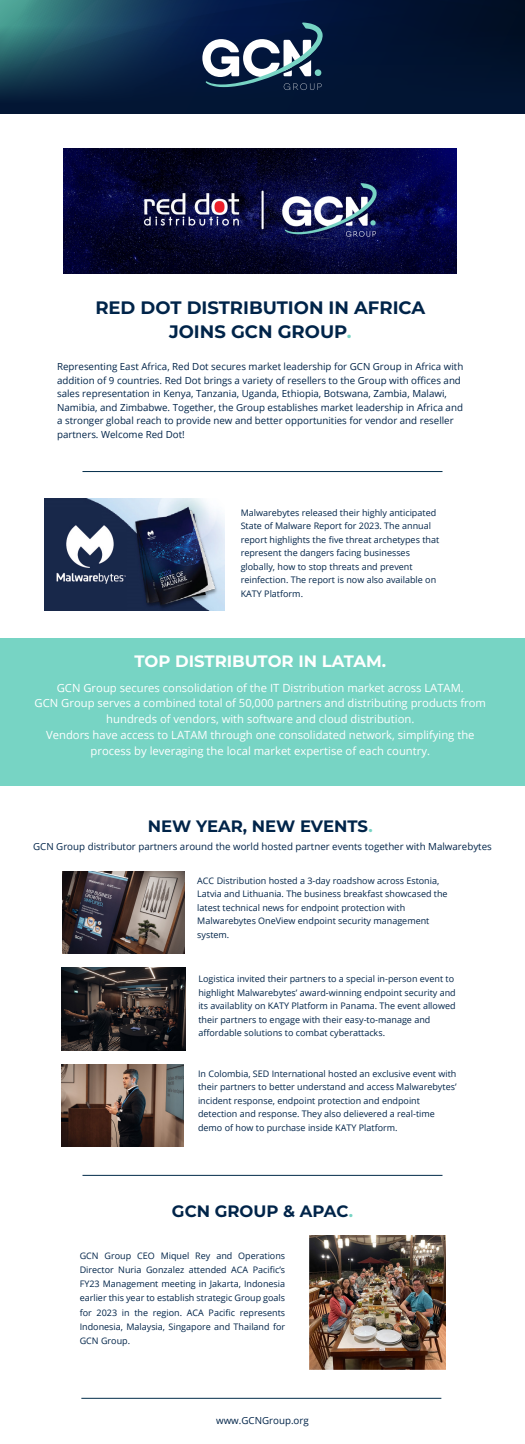
<style>
.page{position:relative;width:525px;height:1444px;background:#fff}
.page>*{position:absolute;margin:0;border:0;box-sizing:border-box;transform-origin:0 0}
.t1{font:700 18px/24px "Montserrat";color:#002449;text-align:center}
.t2{font:700 16.5px "Montserrat";color:#002449}
.t3{font:700 16.5px "Montserrat";color:#fff}
.t4{font:11.25px/15.8px "Open Sans";color:#fff;text-align:center}
.t5{font:9.75px/13.5px "Open Sans";color:#002449}
.t6{font:9px/13.5px "Open Sans";color:#002449}
.s1{color:#77d4c4}
</style>
<div class="page">
<svg style="left:0;top:0;width:525px;height:18px;background:#10304c"></svg>
<svg style="left:0;top:18px;width:525px;height:95px;background:#08223e"></svg>
<svg style="left:202px;top:23px;width:121px;height:67px"></svg>
<div style="left:0;top:638px;width:525px;height:147px;background:#77d4c4"></div>
<img style="left:45px;top:498px;width:179px;height:113px">
<img style="left:64px;top:149px;width:393px;height:124px">
<img style="left:62px;top:871px;width:123px;height:82px">
<img style="left:61px;top:967px;width:125px;height:83px">
<img style="left:62px;top:1064px;width:122px;height:82px">
<hr style="left:82px;top:1175px;width:360px;height:1px;background:#002b49">
<hr style="left:82px;top:471px;width:360px;height:1px;background:#002b49">
<hr style="left:81px;top:1397px;width:360px;height:1px;background:#002b49">
<img style="left:310px;top:1235px;width:135px;height:133px">
<h1 class="t1" style="left:95px;top:295px;width:331px">RED DOT DISTRIBUTION IN AFRICA<br>JOINS GCN GROUP<span class="s1">.</span></h1>
<p class="t5" style="left:57px;top:360px;width:408px">Representing East Africa, Red Dot secures market leadership for GCN Group in Africa with addition of 9 countries. Red Dot brings a variety of resellers to the Group with offices and sales representation in Kenya, Tanzania, Uganda, Ethiopia, Botswana, Zambia, Malawi, Namibia, and Zimbabwe. Together, the Group establishes market leadership in Africa and a stronger global reach to provide new and better opportunities for vendor and reseller partners. Welcome Red Dot!</p>
<p class="t6" style="left:241px;top:505px;width:200px">Malwarebytes released their highly anticipated State of Malware Report for 2023. The annual report highlights the five threat archetypes that represent the dangers facing businesses globally, how to stop threats and prevent reinfection. The report is now also available on KATY Platform.</p>
<h2 class="t3" style="left:134px;top:649px;width:253px">TOP DISTRIBUTOR IN LATAM.</h2>
<p class="t4" style="left:35px;top:679px;width:453px">GCN Group secures consolidation of the IT Distribution market across LATAM.<br>GCN Group serves a combined total of 50,000 partners and distributing products from hundreds of vendors, with software and cloud distribution.<br>Vendors have access to LATAM through one consolidated network, simplifying the process by leveraging the local market expertise of each country.</p>
<h2 class="t2" style="left:148px;top:814px;width:226px">NEW YEAR, NEW EVENTS<span class="s1">.</span></h2>
<p class="t5" style="left:33px;top:839px;width:460px">GCN Group distributor partners around the world hosted partner events together with Malwarebytes</p>
<p class="t6" style="left:197px;top:873px;width:252px">ACC Distribution hosted a 3-day roadshow across Estonia, Latvia and Lithuania. The business breakfast showcased the latest technical news for endpoint protection with Malwarebytes OneView endpoint security management system.</p>
<p class="t6" style="left:198px;top:972px;width:259px">Logistica invited their partners to a special in-person event to highlight Malwarebytes’ award-winning endpoint security and its availablity on KATY Platform in Panama. The event allowed their partners to engage with their easy-to-manage and affordable solutions to combat cyberattacks.</p>
<p class="t6" style="left:198px;top:1066px;width:260px">In Colombia, SED International hosted an exclusive event with their partners to better understand and access Malwarebytes’ incident response, endpoint protection and endpoint detection and response. They also delievered a real-time demo of how to purchase inside KATY Platform.</p>
<h2 class="t2" style="left:172px;top:1198px;width:183px">GCN GROUP &amp; APAC<span class="s1">.</span></h2>
<p class="t6" style="left:80px;top:1247px;width:207px;line-height:14.2px;text-align:justify">GCN Group CEO Miquel Rey and Operations Director Nuria Gonzalez attended ACA Pacific’s FY23 Management meeting in Jakarta, Indonesia earlier this year to establish strategic Group goals for 2023 in the region. ACA Pacific represents Indonesia, Malaysia, Singapore and Thailand for GCN Group.</p>
<p class="t5" style="left:216px;top:1413px;width:94px">www.GCNGroup.org</p>
</div>
